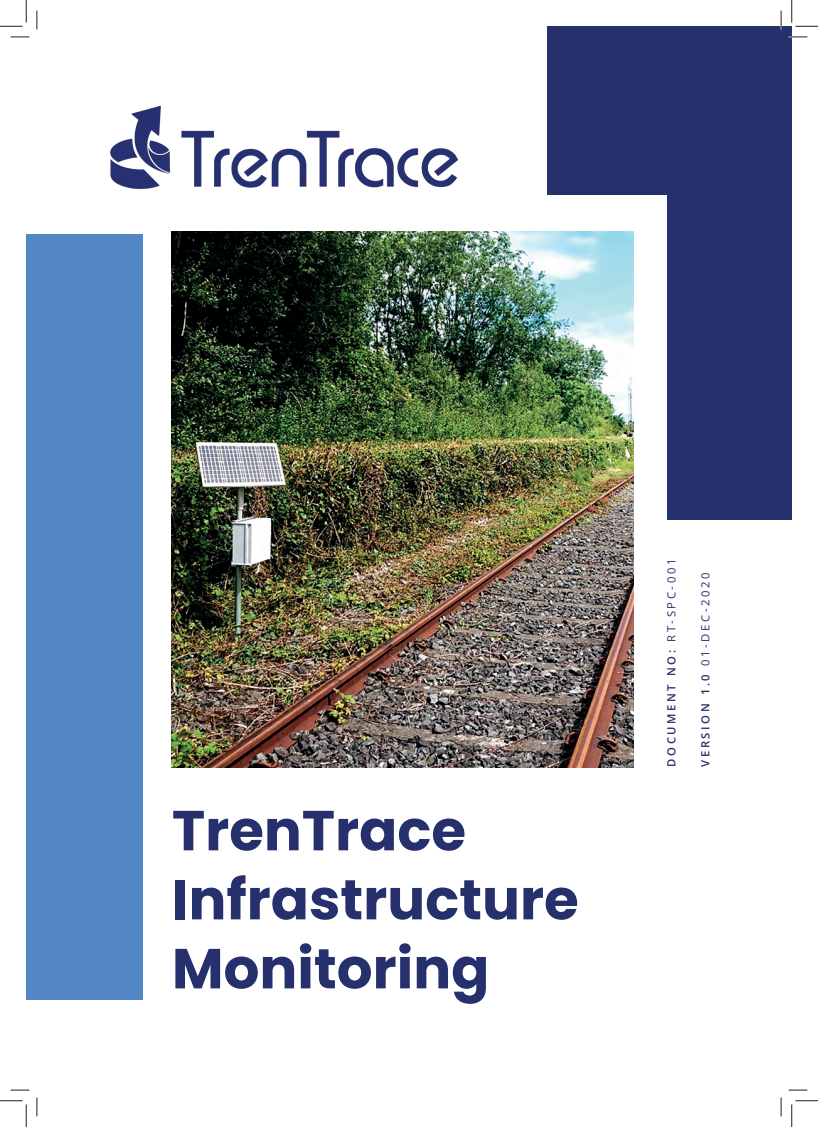
<style>
.page{position:relative;width:818px;height:1127px;background:#fff}
.page>*{position:absolute;margin:0;border:0;box-sizing:border-box;transform-origin:0 0}
.t1{font:700 56.25px/69px "Poppins";color:#25306c}
.t2{font:600 11.25px "Open Sans";letter-spacing:.23em;color:#25306c}
.t3{font:11.25px "Open Sans";letter-spacing:.23em;color:#25306c}
.s1{font-weight:400}
.s2{font-weight:600}
</style>
<div class="page">
<div style="left:547px;top:26px;width:245px;height:494px;background:#25306c"></div>
<div style="left:474px;top:195px;width:193px;height:371px;background:#fff"></div>
<div style="left:26px;top:234px;width:117px;height:765px;background:#5386c5"></div>
<img style="left:110px;top:105px;width:348px;height:84px">
<img style="left:172px;top:232px;width:461px;height:535px">
<svg style="left:11px;top:36px;width:18px;height:2px"></svg>
<svg style="left:788px;top:36px;width:19px;height:2px"></svg>
<svg style="left:11px;top:1089px;width:18px;height:1px"></svg>
<svg style="left:788px;top:1089px;width:19px;height:1px"></svg>
<svg style="left:36px;top:11px;width:2px;height:18px"></svg>
<svg style="left:36px;top:1097px;width:2px;height:18px"></svg>
<svg style="left:780px;top:11px;width:2px;height:18px"></svg>
<svg style="left:780px;top:1097px;width:2px;height:18px"></svg>
<svg style="left:0;top:0;width:27px;height:27px"></svg>
<svg style="left:0;top:1100px;width:27px;height:26px"></svg>
<svg style="left:791px;top:0;width:27px;height:27px"></svg>
<svg style="left:791px;top:1100px;width:27px;height:26px"></svg>
<p class="t1" style="left:172px;top:796px;width:408px">TrenTrace<br>Infrastructure<br>Monitoring</p>
<p class="t2" style="left:664px;top:766px;width:209px;rotate:-90deg">DOCUMENT NO: <span class="s1">RT-SPC-001</span></p>
<p class="t3" style="left:698px;top:766px;width:195px;rotate:-90deg"><span class="s2">VERSION 1.0</span> 01-DEC-2020</p>
</div>
